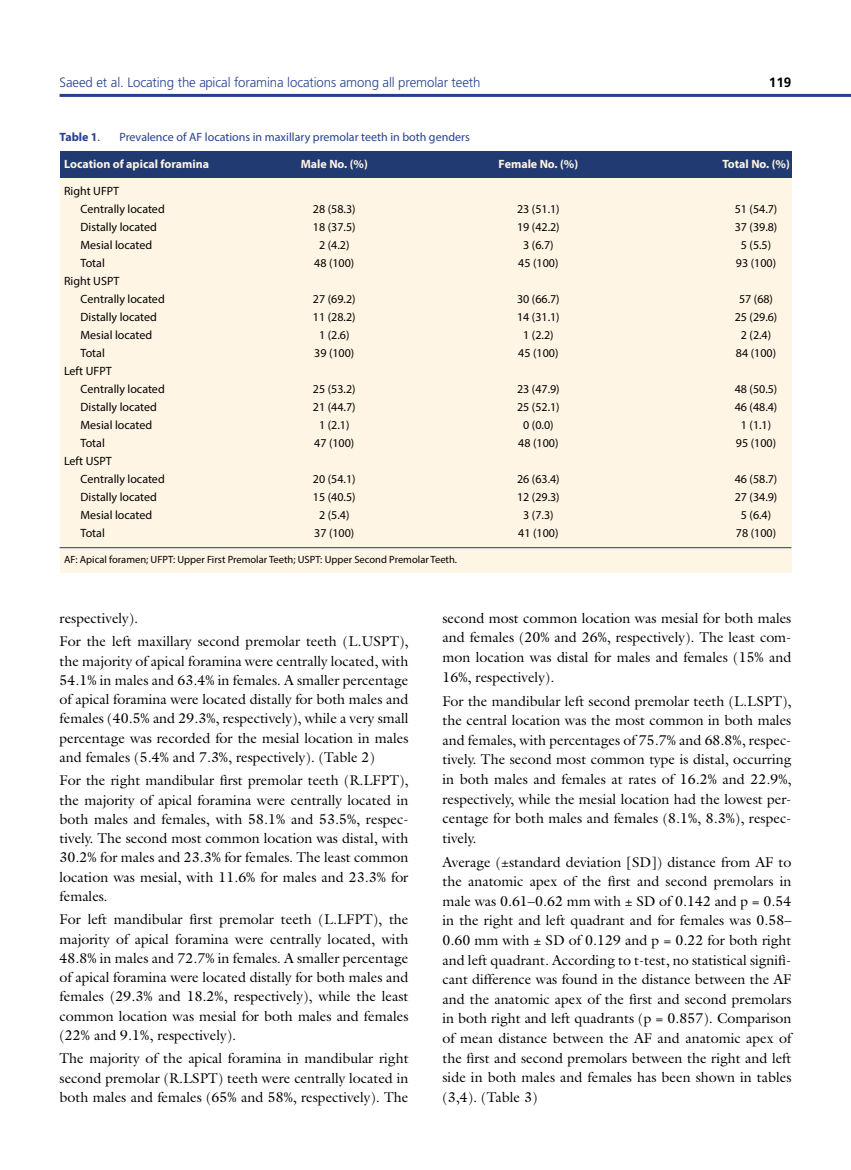
<style>
.page{position:relative;width:851px;height:1170px;background:#fff}
.page>*{position:absolute;margin:0;border:0;box-sizing:border-box;transform-origin:0 0}
.t1{font:14.25px/19.6px "Galliard Normal Tr";color:#000;text-align:justify}
.t2{font:13.5px "Frutiger Light Nr Tr";letter-spacing:-.01em;color:#25408f}
.t3{font:13.5px "Frutiger Bold Tr";color:#000}
.t4{font:12px/18px "Myriad Pro";color:#000}
.t5{font:12px "Myriad Pro";color:#25408f}
.t6{font:700 12px "Myriad Pro";color:#fff5e4}
.t7{font:700 12px "Myriad Pro";color:#25408f}
.t8{font:10.5px "Myriad Pro";color:#000}
.s1{font-weight:400}
</style>
<div class="page">
<div style="left:60px;top:151px;width:731px;height:422px;background:#fff5e4"></div>
<hr style="left:60px;top:547px;width:731px;height:1px;background:#213a72">
<div style="left:60px;top:151px;width:731px;height:27px;background:#213a72"></div>
<hr style="left:60px;top:94px;width:790px;height:3px;background:#25408f">
<p class="t2" style="left:60px;top:74px;width:422px">Saeed et al. Locating the apical foramina locations among all premolar teeth</p>
<p class="t3" style="left:768px;top:74px;width:24px">119</p>
<p class="t7" style="left:60px;top:129px;width:42px">Table 1<span class="s1">.</span></p>
<p class="t5" style="left:120px;top:129px;width:352px">Prevalence of AF locations in maxillary premolar teeth in both genders</p>
<p class="t6" style="left:64px;top:156px;width:147px">Location of apical foramina</p>
<p class="t6" style="left:301px;top:156px;width:68px">Male No. (%)</p>
<p class="t6" style="left:498px;top:156px;width:81px">Female No. (%)</p>
<p class="t6" style="left:722px;top:156px;width:69px">Total No. (%)</p>
<p class="t4" style="left:81px;top:181px;width:86px;text-indent:-16px">Right UFPT<br>Centrally located</p>
<p class="t4" style="left:313px;top:199px;width:44px">28 (58.3)</p>
<p class="t4" style="left:517px;top:199px;width:44px">23 (51.1)</p>
<p class="t4" style="left:734px;top:199px;width:44px">51 (54.7)</p>
<p class="t4" style="left:81px;top:217px;width:78px">Distally located</p>
<p class="t4" style="left:313px;top:217px;width:44px">18 (37.5)</p>
<p class="t4" style="left:517px;top:217px;width:44px">19 (42.2)</p>
<p class="t4" style="left:734px;top:217px;width:44px">37 (39.8)</p>
<p class="t4" style="left:81px;top:235px;width:73px">Mesial located</p>
<p class="t4" style="left:319px;top:235px;width:32px">2 (4.2)</p>
<p class="t4" style="left:523px;top:235px;width:32px">3 (6.7)</p>
<p class="t4" style="left:740px;top:235px;width:32px">5 (5.5)</p>
<p class="t4" style="left:81px;top:253px;width:26px">Total</p>
<p class="t4" style="left:314px;top:253px;width:42px">48 (100)</p>
<p class="t4" style="left:518px;top:253px;width:42px">45 (100)</p>
<p class="t4" style="left:735px;top:253px;width:42px">93 (100)</p>
<p class="t4" style="left:81px;top:271px;width:86px;text-indent:-16px">Right USPT<br>Centrally located</p>
<p class="t4" style="left:313px;top:289px;width:44px">27 (69.2)</p>
<p class="t4" style="left:517px;top:289px;width:44px">30 (66.7)</p>
<p class="t4" style="left:739px;top:289px;width:35px">57 (68)</p>
<p class="t4" style="left:81px;top:307px;width:78px">Distally located</p>
<p class="t4" style="left:313px;top:307px;width:44px">11 (28.2)</p>
<p class="t4" style="left:517px;top:307px;width:44px">14 (31.1)</p>
<p class="t4" style="left:734px;top:307px;width:44px">25 (29.6)</p>
<p class="t4" style="left:81px;top:325px;width:73px">Mesial located</p>
<p class="t4" style="left:319px;top:325px;width:32px">1 (2.6)</p>
<p class="t4" style="left:523px;top:325px;width:32px">1 (2.2)</p>
<p class="t4" style="left:740px;top:325px;width:32px">2 (2.4)</p>
<p class="t4" style="left:81px;top:343px;width:26px">Total</p>
<p class="t4" style="left:314px;top:343px;width:42px">39 (100)</p>
<p class="t4" style="left:518px;top:343px;width:42px">45 (100)</p>
<p class="t4" style="left:735px;top:343px;width:42px">84 (100)</p>
<p class="t4" style="left:81px;top:361px;width:86px;text-indent:-16px">Left UFPT<br>Centrally located</p>
<p class="t4" style="left:313px;top:379px;width:44px">25 (53.2)</p>
<p class="t4" style="left:517px;top:379px;width:44px">23 (47.9)</p>
<p class="t4" style="left:734px;top:379px;width:44px">48 (50.5)</p>
<p class="t4" style="left:81px;top:397px;width:78px">Distally located</p>
<p class="t4" style="left:313px;top:397px;width:44px">21 (44.7)</p>
<p class="t4" style="left:517px;top:397px;width:44px">25 (52.1)</p>
<p class="t4" style="left:734px;top:397px;width:44px">46 (48.4)</p>
<p class="t4" style="left:81px;top:415px;width:73px">Mesial located</p>
<p class="t4" style="left:319px;top:415px;width:32px">1 (2.1)</p>
<p class="t4" style="left:523px;top:415px;width:32px">0 (0.0)</p>
<p class="t4" style="left:740px;top:415px;width:32px">1 (1.1)</p>
<p class="t4" style="left:81px;top:433px;width:26px">Total</p>
<p class="t4" style="left:314px;top:433px;width:42px">47 (100)</p>
<p class="t4" style="left:518px;top:433px;width:42px">48 (100)</p>
<p class="t4" style="left:735px;top:433px;width:42px">95 (100)</p>
<p class="t4" style="left:81px;top:451px;width:86px;text-indent:-16px">Left USPT<br>Centrally located</p>
<p class="t4" style="left:313px;top:469px;width:44px">20 (54.1)</p>
<p class="t4" style="left:517px;top:469px;width:44px">26 (63.4)</p>
<p class="t4" style="left:734px;top:469px;width:44px">46 (58.7)</p>
<p class="t4" style="left:81px;top:487px;width:78px">Distally located</p>
<p class="t4" style="left:313px;top:487px;width:44px">15 (40.5)</p>
<p class="t4" style="left:517px;top:487px;width:44px">12 (29.3)</p>
<p class="t4" style="left:734px;top:487px;width:44px">27 (34.9)</p>
<p class="t4" style="left:81px;top:505px;width:73px">Mesial located</p>
<p class="t4" style="left:319px;top:505px;width:32px">2 (5.4)</p>
<p class="t4" style="left:523px;top:505px;width:32px">3 (7.3)</p>
<p class="t4" style="left:740px;top:505px;width:32px">5 (6.4)</p>
<p class="t4" style="left:81px;top:523px;width:26px">Total</p>
<p class="t4" style="left:314px;top:523px;width:42px">37 (100)</p>
<p class="t4" style="left:518px;top:523px;width:42px">41 (100)</p>
<p class="t4" style="left:735px;top:523px;width:42px">78 (100)</p>
<p class="t8" style="left:64px;top:553px;width:394px">AF: Apical foramen; UFPT: Upper First Premolar Teeth; USPT: Upper Second Premolar Teeth.</p>
<p class="t1" style="left:60px;top:606px;width:350px;line-height:23.5px">respectively).<br>For the left maxillary second premolar teeth (L.USPT),</p>
<p class="t1" style="left:60px;top:651px;width:350px;line-height:19.2px">the majority of apical foramina were centrally located, with 54.1% in males and 63.4% in females. A smaller percentage of apical foramina were located distally for both males and females (40.5% and 29.3%, respectively), while a very small percentage was recorded for the mesial location in males and females (5.4% and 7.3%, respectively). (Table 2)</p>
<p class="t1" style="left:60px;top:770px;width:350px;line-height:19.2px">For the right mandibular first premolar teeth (R.LFPT), the majority of apical foramina were centrally located in both males and females, with 58.1% and 53.5%, respec&shy;tively. The second most common location was distal, with 30.2% for males and 23.3% for females. The least common location was mesial, with 11.6% for males and 23.3% for females.</p>
<p class="t1" style="left:60px;top:909px;width:350px;line-height:19.2px">For left mandibular first premolar teeth (L.LFPT), the majority of apical foramina were centrally located, with 48.8% in males and 72.7% in females. A smaller percentage of apical foramina were located distally for both males and females (29.3% and 18.2%, respectively), while the least common location was mesial for both males and females (22% and 9.1%, respectively).</p>
<p class="t1" style="left:60px;top:1048px;width:350px;line-height:19.2px">The majority of the apical foramina in mandibular right second premolar (R.LSPT) teeth were centrally located in both males and females (65% and 58%, respectively). The</p>
<p class="t1" style="left:442px;top:608px;width:350px">second most common location was mesial for both males and females (20% and 26%, respectively). The least com&shy;mon location was distal for males and females (15% and 16%, respectively).</p>
<p class="t1" style="left:442px;top:690px;width:350px">For the mandibular left second premolar teeth (L.LSPT), the central location was the most common in both males and females, with percentages of 75.7% and 68.8%, respec&shy;tively. The second most common type is distal, occurring in both males and females at rates of 16.2% and 22.9%, respectively, while the mesial location had the lowest per&shy;centage for both males and females (8.1%, 8.3%), respec&shy;tively.</p>
<p class="t1" style="left:442px;top:851px;width:350px">Average (±standard deviation [SD]) distance from AF to the anatomic apex of the first and second premolars in male was 0.61–0.62 mm with ± SD of 0.142 and p = 0.54 in the right and left quadrant and for females was 0.58– 0.60 mm with ± SD of 0.129 and p = 0.22 for both right and left quadrant. According to t-test, no statistical signifi&shy;cant difference was found in the distance between the AF and the anatomic apex of the first and second premolars in both right and left quadrants (p = 0.857). Comparison of mean distance between the AF and anatomic apex of the first and second premolars between the right and left side in both males and females has been shown in tables (3,4). (Table 3)</p>
</div>
